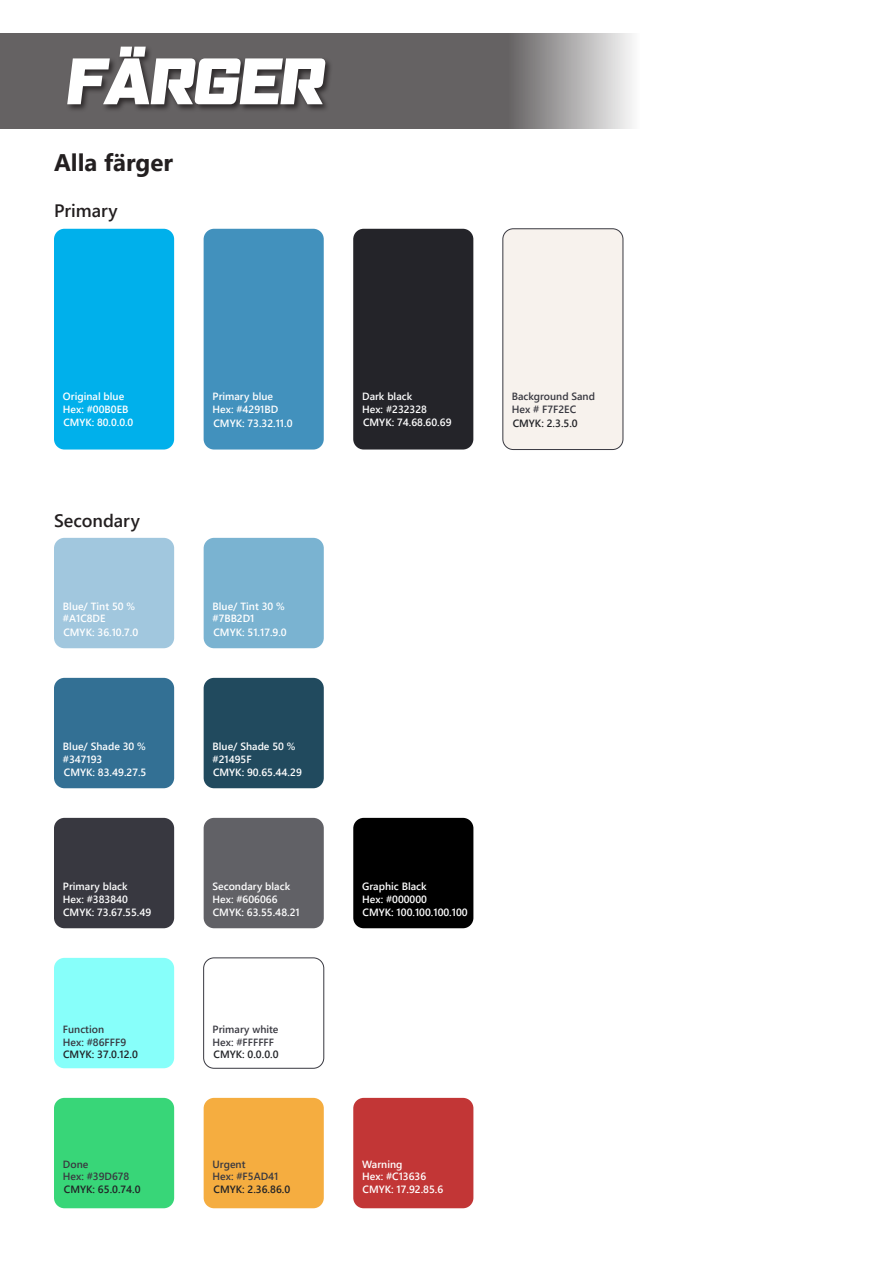
<style>
.page{position:relative;width:893px;height:1263px;background:#fff}
.page>*{position:absolute;margin:0;border:0;box-sizing:border-box;transform-origin:0 0}
.t1{font:900 expanded 60px "Agency FB";color:#fff}
.t2{font:700 24px "Segoe UI";color:#231f20}
.t3{font:600 18px "Segoe UI";color:#231f20}
.t4{font:600 10.5px/12.6px "Segoe UI";color:#fff}
.t5{font:600 10.5px/12.6px "Segoe UI";color:#383840}
.t6{font:600 10.5px "Segoe UI";color:#212226}
.t7{font:600 10.35px "Segoe UI";color:#fff}
</style>
<div class="page">
<svg style="left:0;top:33px;width:632px;height:95px;background:#787677"></svg>
<div style="left:66px;top:45px;width:268px;height:67px;background:#231f20;opacity:.85"></div>
<div style="left:54px;top:229px;width:120px;height:220px;background:#00b0eb;border-radius:10px"></div>
<div style="left:353px;top:229px;width:120px;height:220px;background:#242429;border-radius:10px"></div>
<div style="left:204px;top:229px;width:120px;height:220px;background:#4291bd;border-radius:10px"></div>
<div style="left:503px;top:229px;width:120px;height:220px;background:#f7f2ed;border-radius:10px"></div>
<div style="left:503px;top:229px;width:120px;height:221px;border:1px solid #383840;border-radius:10px"></div>
<div style="left:353px;top:1098px;width:120px;height:110px;background:#c23636;border-radius:10px"></div>
<div style="left:54px;top:958px;width:120px;height:110px;background:#87fffa;border-radius:10px"></div>
<div style="left:204px;top:538px;width:120px;height:110px;background:#7ab3d1;border-radius:10px"></div>
<div style="left:54px;top:538px;width:120px;height:110px;background:#a1c7de;border-radius:10px"></div>
<div style="left:203px;top:958px;width:121px;height:110px;border:1px solid #383840;border-radius:10px"></div>
<div style="left:54px;top:1098px;width:120px;height:110px;background:#38d678;border-radius:10px"></div>
<div style="left:204px;top:1098px;width:120px;height:110px;background:#f5ad40;border-radius:10px"></div>
<div style="left:54px;top:678px;width:120px;height:110px;background:#337094;border-radius:10px"></div>
<div style="left:204px;top:678px;width:120px;height:110px;background:#214a5e;border-radius:10px"></div>
<div style="left:204px;top:818px;width:120px;height:110px;background:#616166;border-radius:10px"></div>
<div style="left:54px;top:818px;width:120px;height:110px;background:#383840;border-radius:10px"></div>
<div style="left:353px;top:818px;width:120px;height:110px;background:#000;border-radius:10px"></div>
<p class="t1" style="left:64px;top:47px;width:269px">FÄRGER</p>
<p class="t2" style="left:54px;top:139px;width:121px">Alla färger</p>
<p class="t3" style="left:54px;top:193px;width:65px">Primary</p>
<p class="t4" style="left:63px;top:389px;width:67px">Original blue<br>Hex: #00B0EB</p>
<p class="t4" style="left:362px;top:389px;width:66px">Dark black<br>Hex: #232328</p>
<p class="t4" style="left:213px;top:389px;width:67px">Primary blue<br>Hex: #4291BD</p>
<p class="t5" style="left:512px;top:389px;width:85px">Background Sand<br>Hex # F7F2EC</p>
<p class="t7" style="left:63px;top:413px;width:71px">CMYK: 80.0.0.0</p>
<p class="t4" style="left:213px;top:416px;width:81px">CMYK: 73.32.11.0</p>
<p class="t4" style="left:363px;top:415px;width:90px">CMYK: 74.68.60.69</p>
<p class="t6" style="left:513px;top:413px;width:67px">CMYK: 2.3.5.0</p>
<p class="t3" style="left:54px;top:504px;width:87px">Secondary</p>
<p class="t4" style="left:63px;top:599px;width:74px">Blue/ Tint 50 % #A1C8DE</p>
<p class="t4" style="left:213px;top:599px;width:74px">Blue/ Tint 30 % #7BB2D1</p>
<p class="t4" style="left:63px;top:625px;width:76px">CMYK: 36.10.7.0</p>
<p class="t4" style="left:213px;top:625px;width:75px">CMYK: 51.17.9.0</p>
<p class="t4" style="left:63px;top:739px;width:85px">Blue/ Shade 30 % #347193</p>
<p class="t4" style="left:213px;top:739px;width:85px">Blue/ Shade 50 % #21495F</p>
<p class="t4" style="left:64px;top:765px;width:84px">CMYK: 83.49.27.5</p>
<p class="t4" style="left:213px;top:765px;width:90px">CMYK: 90.65.44.29</p>
<p class="t4" style="left:63px;top:879px;width:67px">Primary black<br>Hex: #383840</p>
<p class="t4" style="left:213px;top:879px;width:79px">Secondary black<br>Hex: #606066</p>
<p class="t4" style="left:362px;top:879px;width:66px">Graphic Black</p>
<p class="t4" style="left:362px;top:892px;width:66px">Hex: #000000</p>
<p class="t4" style="left:63px;top:905px;width:90px">CMYK: 73.67.55.49</p>
<p class="t4" style="left:213px;top:905px;width:88px">CMYK: 63.55.48.21</p>
<p class="t4" style="left:362px;top:905px;width:107px">CMYK: 100.100.100.100</p>
<p class="t5" style="left:63px;top:1022px;width:65px">Function<br>Hex: #86FFF9</p>
<p class="t6" style="left:63px;top:1045px;width:76px">CMYK: 37.0.12.0</p>
<p class="t5" style="left:213px;top:1022px;width:67px">Primary white<br>Hex: #FFFFFF</p>
<p class="t6" style="left:213px;top:1045px;width:67px">CMYK: 0.0.0.0</p>
<p class="t5" style="left:63px;top:1157px;width:68px">Done<br>Hex: #39D678</p>
<p class="t5" style="left:213px;top:1157px;width:67px">Urgent<br>Hex: #F5AD41</p>
<p class="t4" style="left:362px;top:1157px;width:65px">Warning<br>Hex: #C13636</p>
<p class="t6" style="left:64px;top:1179px;width:78px">CMYK: 65.0.74.0</p>
<p class="t6" style="left:213px;top:1179px;width:78px">CMYK: 2.36.86.0</p>
<p class="t4" style="left:362px;top:1182px;width:82px">CMYK: 17.92.85.6</p>
</div>
